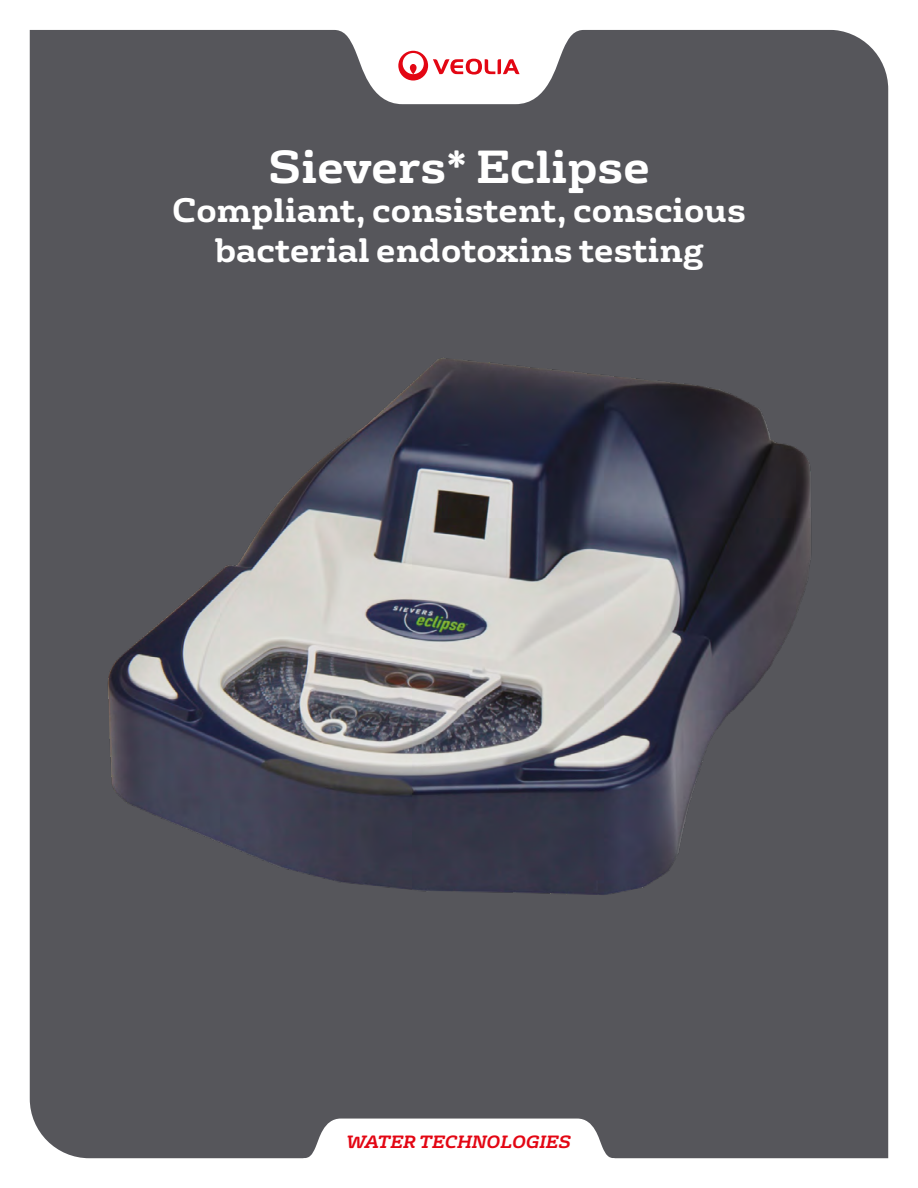
<style>
.page{position:relative;width:918px;height:1188px;background:#fff}
.page>*{position:absolute;margin:0;border:0;box-sizing:border-box;transform-origin:0 0}
.Cover_-_Main_Heading{font:700 45px "FS Rufus";color:#fff}
.Cover_-_Main_Heading-2{font:700 33px "FS Rufus";color:#fff}
.t1{font:italic 700 17.25px "FS Rufus";color:#e30613}
</style>
<div class="page">
<div style="left:30px;top:104px;width:858px;height:1054px;background:#56565b"></div>
<svg style="left:29px;top:30px;width:860px;height:74px;fill:#56565b"></svg>
<svg style="left:303px;top:1119px;width:312px;height:40px"></svg>
<svg style="left:398px;top:51px;width:125px;height:30px"></svg>
<img style="left:30px;top:328px;width:858px;height:601px">
<p class="Cover_-_Main_Heading" style="left:268px;top:127px;width:383px">Sievers* Eclipse</p>
<p class="Cover_-_Main_Heading-2" style="left:172px;top:182px;width:575px">Compliant, consistent, conscious</p>
<p class="Cover_-_Main_Heading-2" style="left:214px;top:221px;width:491px">bacterial endotoxins testing</p>
<p class="t1" style="left:346px;top:1127px;width:226px">WATER TECHNOLOGIES</p>
</div>
